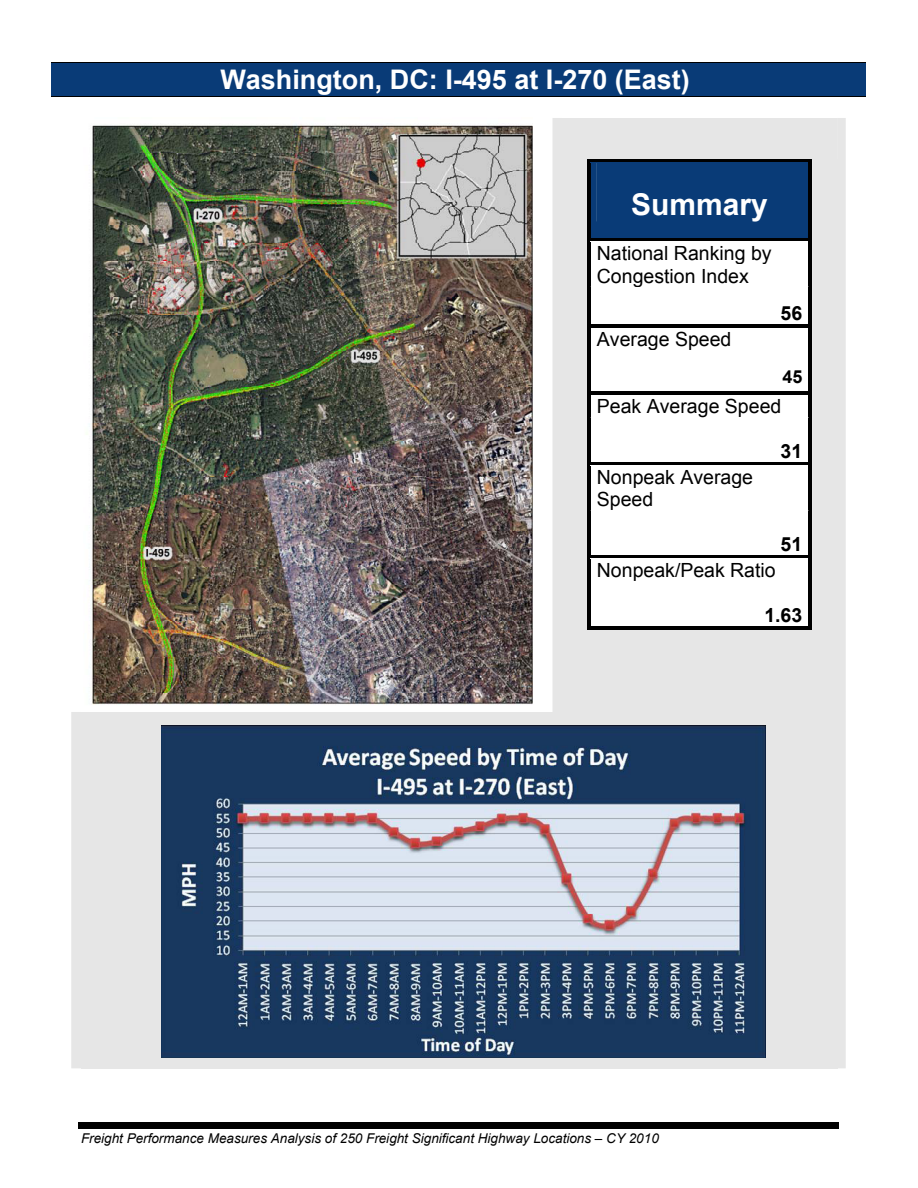
<style>
.page{position:relative;width:918px;height:1188px;background:#fff}
.page>*{position:absolute;margin:0;border:0;box-sizing:border-box;transform-origin:0 0}
.t1{font:700 30px "Arial";color:#fff}
.t2{font:700 27px "Arial";color:#fff}
.t3{font:19.5px/22.4px "Arial";color:#000}
.t4{font:700 19.5px "Arial";color:#000}
.t5{font:700 18px "Arial";color:#000}
.t6{font:italic 13.5px "Arial";color:#000}
</style>
<div class="page">
<div style="left:79px;top:1122px;width:760px;height:5px;background:#000"></div>
<hr style="left:79px;top:1128px;width:760px;height:1px;background:#000">
<div style="left:52px;top:62px;width:814px;height:35px;background:#093b77"></div>
<hr style="left:52px;top:62px;width:814px;height:1px;background:#000">
<hr style="left:52px;top:97px;width:814px;height:1px;background:#000">
<img style="left:86px;top:124px;width:447px;height:581px">
<div style="left:553px;top:118px;width:293px;height:594px;background:#e6e6e6"></div>
<div style="left:562px;top:118px;width:275px;height:21px;background:#e6e6e6"></div>
<div style="left:562px;top:139px;width:275px;height:20px;background:#e6e6e6"></div>
<svg style="left:587px;top:159px;width:225px;height:471px"></svg>
<div style="left:71px;top:712px;width:775px;height:356px;background:#e6e6e6"></div>
<div style="left:81px;top:712px;width:756px;height:14px;background:#e6e6e6"></div>
<div style="left:81px;top:726px;width:756px;height:332px;background:#e6e6e6"></div>
<img style="left:162px;top:726px;width:604px;height:332px">
<div style="left:81px;top:1058px;width:756px;height:10px;background:#e6e6e6"></div>
<h2 class="t2" style="left:220px;top:62px;width:471px">Washington, DC: I-495 at I-270 (East)</h2>
<h1 class="t1" style="left:631px;top:185px;width:138px">Summary</h1>
<p class="t3" style="left:597px;top:242px;width:176px">National Ranking by<br>Congestion Index</p>
<p class="t3" style="left:597px;top:328px;width:136px">Average Speed</p>
<p class="t4" style="left:781px;top:301px;width:23px">56</p>
<p class="t5" style="left:782px;top:365px;width:21px">45</p>
<p class="t3" style="left:597px;top:396px;width:186px">Peak Average Speed</p>
<p class="t3" style="left:597px;top:466px;width:158px">Nonpeak Average<br>Speed</p>
<p class="t4" style="left:781px;top:439px;width:23px">31</p>
<p class="t4" style="left:781px;top:532px;width:23px">51</p>
<p class="t3" style="left:597px;top:559px;width:180px">Nonpeak/Peak Ratio</p>
<p class="t4" style="left:764px;top:602px;width:40px">1.63</p>
<p class="t6" style="left:81px;top:1130px;width:579px">Freight Performance Measures Analysis of 250 Freight Significant Highway Locations – CY 2010</p>
</div>
